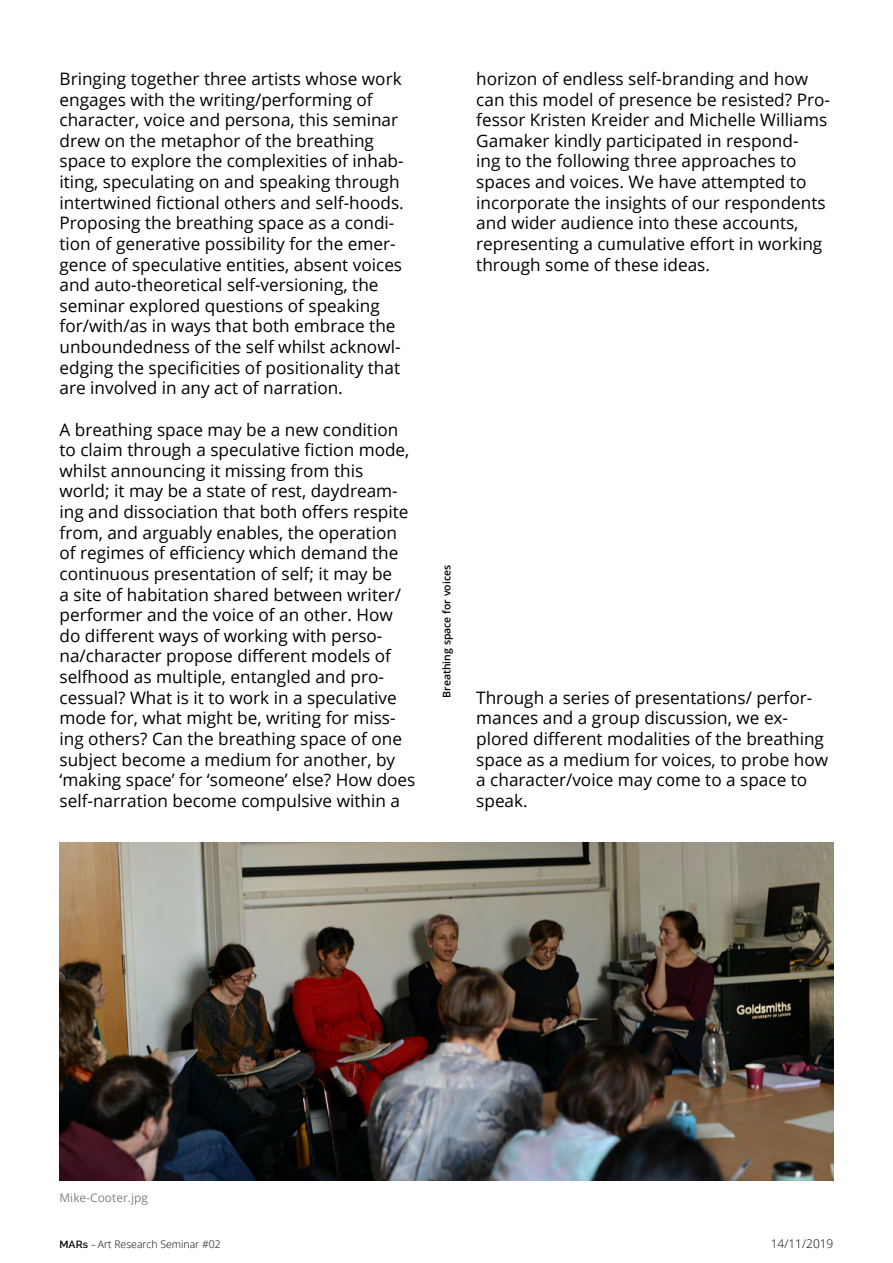
<style>
.page{position:relative;width:893px;height:1263px;background:#fff}
.page>*{position:absolute;margin:0;border:0;box-sizing:border-box;transform-origin:0 0}
.t1{font:17.25px/20.5px "Open Sans";color:#000}
.t2{font:12px "Open Sans";color:#808285}
.t3{font:300 12px "Open Sans";color:#000}
.t4{font:300 10.5px "Open Sans";color:#000}
.t5{font:600 10.5px "Open Sans";color:#000}
.s1{font-family:"Raleway";font-weight:600}
.s2{font-family:"Raleway"}
</style>
<div class="page">
<img style="left:60px;top:842px;width:773px;height:338px">
<p class="t1" style="left:60px;top:68px;width:346px">Bringing together three artists whose work engages with the writing/performing of character, voice and persona, this seminar drew on the metaphor of the breathing space to explore the complexities of inhab&shy;iting, speculating on and speaking through intertwined fictional others and self-hoods.<br>Proposing the breathing space as a condi&shy;tion of generative possibility for the emer&shy;gence of speculative entities, absent voices and auto-theoretical self-versioning, the seminar explored questions of speaking for/with/as in ways that both embrace the unboundedness of the self whilst acknowl&shy;edging the specificities of positionality that are involved in any act of narration.</p>
<p class="t1" style="left:60px;top:419px;width:357px">A breathing space may be a new condition to claim through a speculative fiction mode, whilst announcing it missing from this world; it may be a state of rest, daydream&shy;ing and dissociation that both offers respite from, and arguably enables, the operation of regimes of efficiency which demand the continuous presentation of self; it may be<br>a site of habitation shared between writer/ performer and the voice of an other. How do different ways of working with perso&shy;na/character propose different models of selfhood as multiple, entangled and pro&shy;cessual? What is it to work in a speculative mode for, what might be, writing for miss&shy;ing others? Can the breathing space of one subject become a medium for another, by ‘making space’ for ‘someone’ else? How does self-narration become compulsive within a</p>
<p class="t1" style="left:476px;top:68px;width:355px">horizon of endless self-branding and how can this model of presence be resisted? Pro&shy;fessor Kristen Kreider and Michelle Williams Gamaker kindly participated in respond-<br>ing to the following three approaches to spaces and voices. We have attempted to incorporate the insights of our respondents and wider audience into these accounts, representing a cumulative effort in working through some of these ideas.</p>
<p class="t5" style="left:439px;top:698px;width:134px;rotate:-90deg">Breathing space for voices</p>
<p class="t1" style="left:476px;top:687px;width:353px">Through a series of presentations/ perfor&shy;mances and a group discussion, we ex&shy;plored different modalities of the breathing space as a medium for voices, to probe how a character/voice may come to a space to speak.</p>
<p class="t2" style="left:60px;top:1189px;width:90px">Mike-Cooter.jpg</p>
<p class="t4" style="left:60px;top:1237px;width:163px"><span class="s1">MARs</span> <span class="s2">–</span>Art Research Seminar #02</p>
<p class="t3" style="left:771px;top:1235px;width:64px">14/11/2019</p>
</div>
